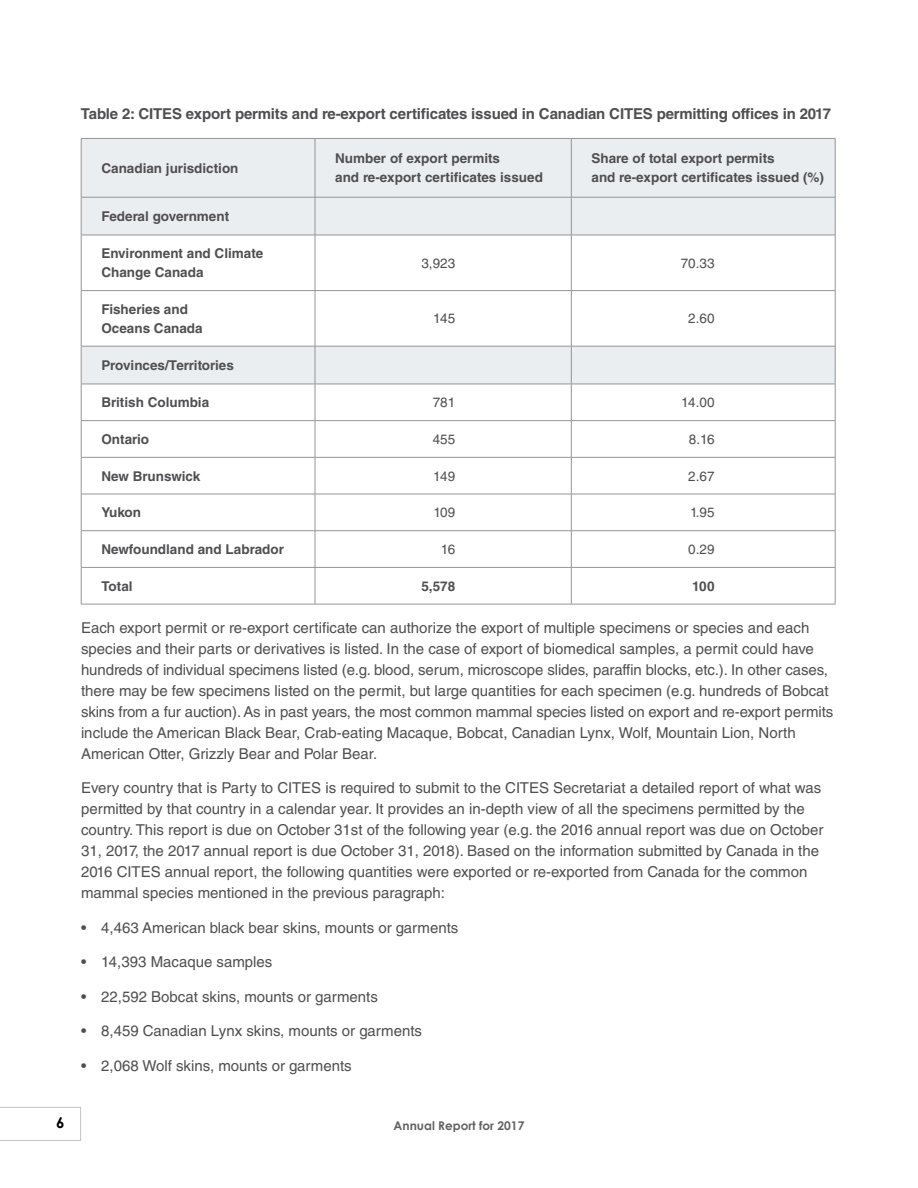
<style>
.page{position:relative;width:918px;height:1188px;background:#fff}
.page>*{position:absolute;margin:0;border:0;box-sizing:border-box;transform-origin:0 0}
.t1{font:15px/21px "Helvetica LT Std";color:#4f4f51}
.t2{font:700 15px "Helvetica LT Std";letter-spacing:-.01em;color:#4f4f51}
.t3{font:700 15px "Century Gothic";color:#000}
.t4{font:700 13.5px/18.9px "Helvetica LT Std";color:#4f4f51}
.t5{font:13.5px "Helvetica LT Std";color:#4f4f51}
.t6{font:700 12px "Century Gothic";color:#000}
</style>
<div class="page">
<svg style="left:0;top:1107px;width:81px;height:34px"></svg>
<div style="left:82px;top:139px;width:753px;height:245px;background:#ebeef0"></div>
<svg style="left:82px;top:347px;width:233px;height:257px"></svg>
<svg style="left:82px;top:236px;width:753px;height:110px"></svg>
<svg style="left:316px;top:385px;width:519px;height:219px"></svg>
<hr style="left:81px;top:138px;width:234px;height:1px;background:#939598">
<hr style="left:81px;top:139px;width:1px;height:58px;background:#939598">
<hr style="left:315px;top:138px;width:256px;height:1px;background:#939598">
<hr style="left:315px;top:139px;width:1px;height:58px;background:#939598">
<hr style="left:571px;top:138px;width:264px;height:1px;background:#939598">
<hr style="left:571px;top:139px;width:1px;height:58px;background:#939598">
<hr style="left:835px;top:139px;width:1px;height:58px;background:#939598">
<hr style="left:81px;top:197px;width:234px;height:1px;background:#939598">
<hr style="left:81px;top:197px;width:1px;height:38px;background:#939598">
<hr style="left:315px;top:197px;width:256px;height:1px;background:#939598">
<hr style="left:315px;top:197px;width:1px;height:38px;background:#939598">
<hr style="left:571px;top:197px;width:264px;height:1px;background:#939598">
<hr style="left:571px;top:197px;width:1px;height:38px;background:#939598">
<hr style="left:835px;top:197px;width:1px;height:38px;background:#939598">
<hr style="left:81px;top:235px;width:234px;height:1px;background:#939598">
<hr style="left:81px;top:235px;width:1px;height:55px;background:#939598">
<hr style="left:315px;top:235px;width:256px;height:1px;background:#939598">
<hr style="left:315px;top:235px;width:1px;height:55px;background:#939598">
<hr style="left:571px;top:235px;width:264px;height:1px;background:#939598">
<hr style="left:571px;top:235px;width:1px;height:55px;background:#939598">
<hr style="left:835px;top:235px;width:1px;height:55px;background:#939598">
<hr style="left:81px;top:290px;width:234px;height:1px;background:#939598">
<hr style="left:81px;top:291px;width:1px;height:55px;background:#939598">
<hr style="left:315px;top:290px;width:256px;height:1px;background:#939598">
<hr style="left:315px;top:291px;width:1px;height:55px;background:#939598">
<hr style="left:571px;top:290px;width:264px;height:1px;background:#939598">
<hr style="left:571px;top:291px;width:1px;height:55px;background:#939598">
<hr style="left:835px;top:291px;width:1px;height:55px;background:#939598">
<hr style="left:81px;top:346px;width:234px;height:1px;background:#939598">
<hr style="left:81px;top:346px;width:1px;height:38px;background:#939598">
<hr style="left:315px;top:346px;width:256px;height:1px;background:#939598">
<hr style="left:315px;top:346px;width:1px;height:38px;background:#939598">
<hr style="left:571px;top:346px;width:264px;height:1px;background:#939598">
<hr style="left:571px;top:346px;width:1px;height:38px;background:#939598">
<hr style="left:835px;top:346px;width:1px;height:38px;background:#939598">
<hr style="left:81px;top:384px;width:234px;height:1px;background:#939598">
<hr style="left:81px;top:384px;width:1px;height:36px;background:#939598">
<hr style="left:315px;top:384px;width:256px;height:1px;background:#939598">
<hr style="left:315px;top:384px;width:1px;height:36px;background:#939598">
<hr style="left:571px;top:384px;width:264px;height:1px;background:#939598">
<hr style="left:571px;top:384px;width:1px;height:36px;background:#939598">
<hr style="left:835px;top:384px;width:1px;height:36px;background:#939598">
<hr style="left:81px;top:420px;width:234px;height:1px;background:#939598">
<hr style="left:81px;top:421px;width:1px;height:36px;background:#939598">
<hr style="left:315px;top:420px;width:256px;height:1px;background:#939598">
<hr style="left:315px;top:421px;width:1px;height:36px;background:#939598">
<hr style="left:571px;top:420px;width:264px;height:1px;background:#939598">
<hr style="left:571px;top:421px;width:1px;height:36px;background:#939598">
<hr style="left:835px;top:421px;width:1px;height:36px;background:#939598">
<hr style="left:81px;top:457px;width:234px;height:1px;background:#939598">
<hr style="left:81px;top:458px;width:1px;height:36px;background:#939598">
<hr style="left:315px;top:457px;width:256px;height:1px;background:#939598">
<hr style="left:315px;top:458px;width:1px;height:36px;background:#939598">
<hr style="left:571px;top:457px;width:264px;height:1px;background:#939598">
<hr style="left:571px;top:458px;width:1px;height:36px;background:#939598">
<hr style="left:835px;top:458px;width:1px;height:36px;background:#939598">
<hr style="left:81px;top:494px;width:234px;height:1px;background:#939598">
<hr style="left:81px;top:494px;width:1px;height:37px;background:#939598">
<hr style="left:315px;top:494px;width:256px;height:1px;background:#939598">
<hr style="left:315px;top:494px;width:1px;height:37px;background:#939598">
<hr style="left:571px;top:494px;width:264px;height:1px;background:#939598">
<hr style="left:571px;top:494px;width:1px;height:37px;background:#939598">
<hr style="left:835px;top:494px;width:1px;height:37px;background:#939598">
<hr style="left:81px;top:530px;width:234px;height:1px;background:#939598">
<hr style="left:81px;top:531px;width:1px;height:36px;background:#939598">
<hr style="left:315px;top:530px;width:256px;height:1px;background:#939598">
<hr style="left:315px;top:531px;width:1px;height:36px;background:#939598">
<hr style="left:571px;top:530px;width:264px;height:1px;background:#939598">
<hr style="left:571px;top:531px;width:1px;height:36px;background:#939598">
<hr style="left:835px;top:531px;width:1px;height:36px;background:#939598">
<hr style="left:81px;top:567px;width:234px;height:1px;background:#939598">
<hr style="left:81px;top:568px;width:1px;height:36px;background:#939598">
<hr style="left:315px;top:567px;width:256px;height:1px;background:#939598">
<hr style="left:315px;top:568px;width:1px;height:36px;background:#939598">
<hr style="left:571px;top:567px;width:264px;height:1px;background:#939598">
<hr style="left:571px;top:568px;width:1px;height:36px;background:#939598">
<hr style="left:835px;top:568px;width:1px;height:36px;background:#939598">
<hr style="left:81px;top:604px;width:234px;height:1px;background:#939598">
<hr style="left:315px;top:604px;width:256px;height:1px;background:#939598">
<hr style="left:571px;top:604px;width:264px;height:1px;background:#939598">
<p class="t2" style="left:81px;top:104px;width:752px">Table 2: CITES export permits and re-export certificates issued in Canadian CITES permitting offices in 2017</p>
<p class="t4" style="left:101px;top:158px;width:139px">Canadian jurisdiction</p>
<p class="t4" style="left:335px;top:149px;width:209px">Number of export permits<br>and re-export certificates issued</p>
<p class="t4" style="left:592px;top:149px;width:234px">Share of total export permits<br>and re-export certificates issued (%)</p>
<p class="t4" style="left:101px;top:207px;width:129px">Federal government</p>
<p class="t4" style="left:101px;top:244px;width:163px">Environment and Climate<br>Change Canada</p>
<p class="t5" style="left:421px;top:255px;width:35px">3,923</p>
<p class="t5" style="left:681px;top:255px;width:35px">70.33</p>
<p class="t4" style="left:101px;top:299px;width:103px">Fisheries and<br>Oceans Canada</p>
<p class="t5" style="left:433px;top:311px;width:23px">145</p>
<p class="t5" style="left:688px;top:311px;width:28px">2.60</p>
<p class="t4" style="left:101px;top:356px;width:134px">Provinces/Territories</p>
<p class="t4" style="left:101px;top:393px;width:109px">British Columbia</p>
<p class="t5" style="left:433px;top:395px;width:24px">781</p>
<p class="t5" style="left:681px;top:395px;width:35px">14.00</p>
<p class="t4" style="left:101px;top:429px;width:49px">Ontario</p>
<p class="t5" style="left:433px;top:431px;width:24px">455</p>
<p class="t5" style="left:689px;top:431px;width:27px">8.16</p>
<p class="t4" style="left:101px;top:466px;width:100px">New Brunswick</p>
<p class="t5" style="left:433px;top:468px;width:23px">149</p>
<p class="t5" style="left:688px;top:468px;width:28px">2.67</p>
<p class="t4" style="left:101px;top:503px;width:41px">Yukon</p>
<p class="t5" style="left:433px;top:505px;width:23px">109</p>
<p class="t5" style="left:690px;top:505px;width:26px">1.95</p>
<p class="t4" style="left:101px;top:540px;width:184px">Newfoundland and Labrador</p>
<p class="t5" style="left:441px;top:541px;width:16px">16</p>
<p class="t5" style="left:688px;top:541px;width:28px">0.29</p>
<p class="t4" style="left:101px;top:576px;width:33px">Total</p>
<p class="t4" style="left:421px;top:576px;width:35px">5,578</p>
<p class="t4" style="left:692px;top:576px;width:24px">100</p>
<p class="t1" style="left:81px;top:617px;width:754px">Each export permit or re-export certificate can authorize the export of multiple specimens or species and each species and their parts or derivatives is listed. In the case of export of biomedical samples, a permit could have hundreds of individual specimens listed (e.g. blood, serum, microscope slides, paraffin blocks, etc.). In other cases, there may be few specimens listed on the permit, but large quantities for each specimen (e.g. hundreds of Bobcat skins from a fur auction). As in past years, the most common mammal species listed on export and re-export permits include the American Black Bear, Crab-eating Macaque, Bobcat, Canadian Lynx, Wolf, Mountain Lion, North American Otter, Grizzly Bear and Polar Bear.</p>
<p class="t1" style="left:81px;top:777px;width:744px">Every country that is Party to CITES is required to submit to the CITES Secretariat a detailed report of what was permitted by that country in a calendar year. It provides an in-depth view of all the specimens permitted by the country. This report is due on October 31st of the following year (e.g. the 2016 annual report was due on October 31, 2017, the 2017 annual report is due October 31, 2018). Based on the information submitted by Canada in the 2016 CITES annual report, the following quantities were exported or re-exported from Canada for the common mammal species mentioned in the previous paragraph:</p>
<p class="t1" style="left:81px;top:917px;width:379px">• 4,463 American black bear skins, mounts or garments</p>
<p class="t1" style="left:81px;top:951px;width:193px">• 14,393 Macaque samples</p>
<p class="t1" style="left:81px;top:986px;width:298px">• 22,592 Bobcat skins, mounts or garments</p>
<p class="t1" style="left:81px;top:1020px;width:343px">• 8,459 Canadian Lynx skins, mounts or garments</p>
<p class="t1" style="left:81px;top:1055px;width:272px">• 2,068 Wolf skins, mounts or garments</p>
<p class="t3" style="left:56px;top:1111px;width:10px">6</p>
<p class="t6" style="left:394px;top:1116px;width:132px">Annual Report for 2017</p>
</div>
